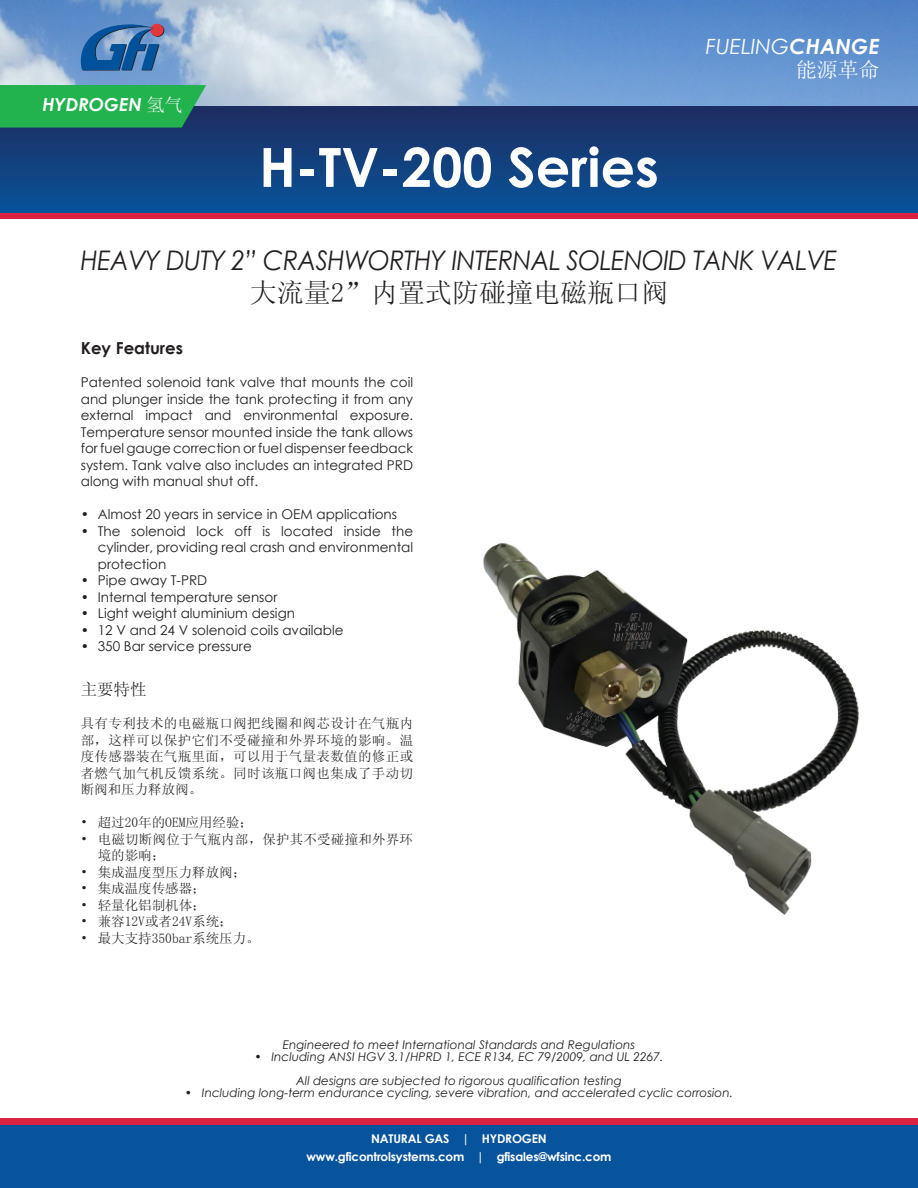
<style>
.page{position:relative;width:918px;height:1188px;background:#fff}
.page>*{position:absolute;margin:0;border:0;box-sizing:border-box;transform-origin:0 0}
.t1{font:700 54px "Century Gothic";color:#fff}
.t2{font:italic 27px "Century Gothic";letter-spacing:-.02em;color:#231f20;scale:.93 1}
.t3{font:27px "Sim Sun";color:#231f20}
.t4{font:italic 21px "Century Gothic";color:#fff}
.t5{font:21px "Sim Sun";color:#fff}
.t6{font:italic 700 18px "Century Gothic";color:#fff}
.t7{font:700 16.5px "Century Gothic";color:#231f20}
.t8{font:16.5px "Sim Sun";color:#231f20}
.t9{font:13.5px/16.5px "Century Gothic";color:#231f20;text-align:justify}
.t10{font:13.5px/16.5px "Sim Sun";color:#231f20;text-align:justify}
.t11{font:italic 12px "Century Gothic";color:#231f20}
.t12{font:700 12px "Century Gothic";letter-spacing:-.015em;color:#fff}
.s1{font-family:"Sim Sun";font-weight:400;font-style:normal}
.s2{font-weight:700}
</style>
<div class="page">
<img style="left:0;top:0;width:918px;height:106px">
<div style="left:0;top:1124px;width:918px;height:64px;background:#07549d"></div>
<div style="left:0;top:213px;width:918px;height:6px;background:#da2343"></div>
<div style="left:0;top:1118px;width:918px;height:6px;background:#da2343"></div>
<div style="left:0;top:106px;width:918px;height:107px;background:linear-gradient(to bottom,#1f2c5f,#07539a)"></div>
<svg style="left:150px;top:24px;width:14px;height:12px"></svg>
<svg style="left:81px;top:24px;width:79px;height:47px;background:#3d70a9"></svg>
<img style="left:483px;top:543px;width:376px;height:372px">
<svg style="left:0;top:85px;width:206px;height:43px;background:#23ab51"></svg>
<p class="t6" style="left:43px;top:91px;width:142px">HYDROGEN <span class="s1">氢气</span></p>
<p class="t1" style="left:259px;top:133px;width:401px">H-TV-200 Series</p>
<p class="t4" style="left:706px;top:33px;width:175px">FUELING<span class="s2">CHANGE</span></p>
<p class="t5" style="left:796px;top:59px;width:85px">能源革命</p>
<p class="t2" style="left:81px;top:244px;width:815px">HEAVY DUTY 2” CRASHWORTHY INTERNAL SOLENOID TANK VALVE</p>
<p class="t3" style="left:250px;top:279px;width:420px">大流量2”内置式防碰撞电磁瓶口阀</p>
<p class="t7" style="left:81px;top:338px;width:104px">Key Features</p>
<p class="t9" style="left:81px;top:374px;width:334px">Patented solenoid tank valve that mounts the coil and plunger inside the tank protecting it from any external impact and environmental exposure.<br>Temperature sensor mounted inside the tank allows for fuel gauge correction or fuel dispenser feedback system. Tank valve also includes an integrated PRD along with manual shut off.</p>
<p class="t9" style="left:81px;top:506px;width:318px">• Almost 20 years in service in OEM applications</p>
<p class="t9" style="left:98px;top:523px;width:317px;text-indent:-17px">• The solenoid lock off is located inside the cylinder, providing real crash and environmental protection</p>
<p class="t9" style="left:81px;top:572px;width:128px">• Pipe away T-PRD</p>
<p class="t9" style="left:81px;top:589px;width:198px">• Internal temperature sensor</p>
<p class="t9" style="left:81px;top:605px;width:216px">• Light weight aluminium design</p>
<p class="t9" style="left:81px;top:622px;width:264px">• 12 V and 24 V solenoid coils available</p>
<p class="t9" style="left:81px;top:638px;width:173px">• 350 Bar service pressure</p>
<p class="t8" style="left:81px;top:681px;width:67px">主要特性</p>
<p class="t10" style="left:81px;top:715px;width:334px">具有专利技术的电磁瓶口阀把线圈和阀芯设计在气瓶内部，这样可以保护它们不受碰撞和外界环境的影响。温度传感器装在气瓶里面，可以用于气量表数值的修正或者燃气加气机反馈系统。同时该瓶口阀也集成了手动切断阀和压力释放阀。</p>
<p class="t10" style="left:81px;top:814px;width:174px">• 超过20年的OEM应用经验；</p>
<p class="t10" style="left:98px;top:830px;width:317px;text-indent:-17px">• 电磁切断阀位于气瓶内部，保护其不受碰撞和外界环境的影响；</p>
<p class="t10" style="left:81px;top:863px;width:167px">• 集成温度型压力释放阀；</p>
<p class="t10" style="left:81px;top:880px;width:127px">• 集成温度传感器；</p>
<p class="t10" style="left:81px;top:896px;width:127px">• 轻量化铝制机体；</p>
<p class="t10" style="left:81px;top:913px;width:154px">• 兼容12V或者24V系统；</p>
<p class="t10" style="left:81px;top:929px;width:181px">• 最大支持350bar系统压力。</p>
<p class="t11" style="left:283px;top:1037px;width:354px">Engineered to meet International Standards and Regulations</p>
<p class="t11" style="left:255px;top:1049px;width:410px">• Including ANSI HGV 3.1/HPRD 1, ECE R134, EC 79/2009, and UL 2267.</p>
<p class="t11" style="left:296px;top:1073px;width:327px">All designs are subjected to rigorous qualification testing</p>
<p class="t11" style="left:185px;top:1085px;width:550px">• Including long-term endurance cycling, severe vibration, and accelerated cyclic corrosion.</p>
<p class="t12" style="left:371px;top:1131px;width:177px">NATURAL GAS | HYDROGEN</p>
<p class="t12" style="left:307px;top:1149px;width:307px">www.gficontrolsystems.com | gfisales@wfsinc.com</p>
</div>
